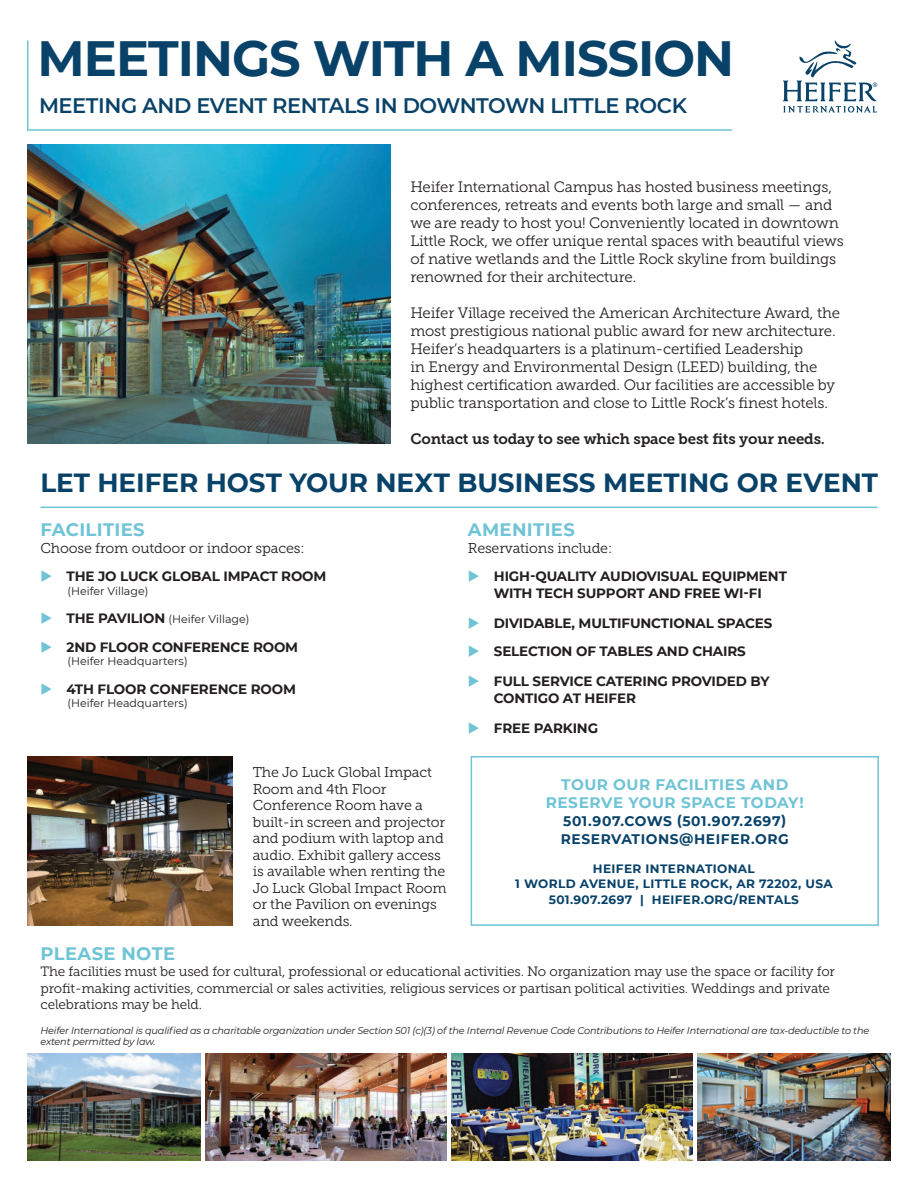
<style>
.page{position:relative;width:918px;height:1188px;background:#fff}
.page>*{position:absolute;margin:0;border:0;box-sizing:border-box;transform-origin:0 0}
.t1{font:700 49.5px "Montserrat";letter-spacing:-.02em;color:#094269}
.t2{font:700 26.25px "Montserrat";letter-spacing:-.005em;color:#094269}
.t3{font:600 21px "Montserrat";letter-spacing:-.02em;color:#094269}
.t4{font:700 18px "Montserrat";letter-spacing:.02em;color:#6fc4d5}
.t5{font:700 15.3px/18px "Montserrat";letter-spacing:.035em;color:#6fc4d5;text-align:center}
.t6{font:15px/18px "Museo Slab 300";letter-spacing:-.01em;color:#231f20}
.t7{font:15px "Museo Slab 700";letter-spacing:-.01em;color:#231f20}
.t8{font:14.25px/16.5px "Museo Slab 300";letter-spacing:-.01em;color:#231f20}
.t9{font:700 13.8px/18px "Montserrat";letter-spacing:.04em;color:#094269}
.t10{font:13.5px/16.5px "Museo Slab 300";letter-spacing:-.01em;color:#231f20}
.t11{font:700 13.5px/16.5px "Montserrat";letter-spacing:-.01em;color:#231f20;text-align:center}
.t12{font:700 12.15px/15.3px "Montserrat";letter-spacing:.03em;color:#094269;text-align:center}
.t13{font:11.1px "Montserrat";color:#231f20}
.t14{font:italic 9.75px/10.5px "Montserrat";letter-spacing:-.02em;color:#231f20}
.s1{color:#6fc4d5}
.s2{font-weight:700;font-size:13.5px}
</style>
<div class="page">
<div style="left:471px;top:756px;width:408px;height:170px;border:2px solid #6fc4d5"></div>
<hr style="left:40px;top:507px;width:838px;height:1px;background:#6fc4d5">
<hr style="left:27px;top:129px;width:705px;height:2px;background:#6fc4d5">
<img style="left:451px;top:1053px;width:242px;height:108px">
<img style="left:698px;top:1053px;width:193px;height:108px">
<img style="left:27px;top:756px;width:205px;height:170px">
<svg style="left:783px;top:40px;width:94px;height:73px"></svg>
<img style="left:27px;top:144px;width:363px;height:300px">
<img style="left:205px;top:1053px;width:242px;height:108px">
<img style="left:27px;top:1053px;width:174px;height:108px">
<hr style="left:27px;top:40px;width:1px;height:91px;background:#6fc4d5">
<h1 class="t1" style="left:38px;top:23px;width:698px">MEETINGS WITH A MISSION</h1>
<h3 class="t3" style="left:39px;top:91px;width:649px">MEETING AND EVENT RENTALS IN DOWNTOWN LITTLE ROCK</h3>
<p class="t6" style="left:410px;top:178px;width:435px">Heifer International Campus has hosted business meetings, conferences, retreats and events both large and small — and we are ready to host you! Conveniently located in downtown Little Rock, we offer unique rental spaces with beautiful views of native wetlands and the Little Rock skyline from buildings renowned for their architecture.</p>
<p class="t6" style="left:410px;top:304px;width:431px">Heifer Village received the American Architecture Award, the most prestigious national public award for new architecture.<br>Heifer’s headquarters is a platinum-certified Leadership<br>in Energy and Environmental Design (LEED) building, the highest certification awarded. Our facilities are accessible by public transportation and close to Little Rock’s finest hotels.</p>
<p class="t7" style="left:410px;top:430px;width:416px">Contact us today to see which space best fits your needs.</p>
<h2 class="t2" style="left:40px;top:464px;width:839px">LET HEIFER HOST YOUR NEXT BUSINESS MEETING OR EVENT</h2>
<p class="t4" style="left:40px;top:517px;width:106px">FACILITIES</p>
<p class="t8" style="left:40px;top:540px;width:266px">Choose from outdoor or indoor spaces:</p>
<p class="t11" style="left:40px;top:568px;width:287px"><span class="s1">◆</span> THE JO LUCK GLOBAL IMPACT ROOM</p>
<p class="t13" style="left:68px;top:583px;width:82px">(Heifer Village)</p>
<p class="t13" style="left:40px;top:612px;width:211px"><span class="s1">◆</span> <span class="s2">THE PAVILION</span> (Heifer Village)</p>
<p class="t11" style="left:40px;top:638px;width:259px"><span class="s1">◆</span> 2ND FLOOR CONFERENCE ROOM</p>
<p class="t13" style="left:68px;top:654px;width:122px">(Heifer Headquarters)</p>
<p class="t11" style="left:40px;top:680px;width:257px"><span class="s1">◆</span> 4TH FLOOR CONFERENCE ROOM</p>
<p class="t13" style="left:68px;top:696px;width:122px">(Heifer Headquarters)</p>
<p class="t8" style="left:253px;top:764px;width:196px">The Jo Luck Global Impact<br>Room and 4th Floor<br>Conference Room have a built-in screen and projector and podium with laptop and audio. Exhibit gallery access is available when renting the<br>Jo Luck Global Impact Room or the Pavilion on evenings and weekends.</p>
<p class="t4" style="left:468px;top:517px;width:108px">AMENITIES</p>
<p class="t8" style="left:468px;top:540px;width:146px">Reservations include:</p>
<p class="t11" style="left:468px;top:568px;width:321px"><span class="s1">◆</span> HIGH-QUALITY AUDIOVISUAL EQUIPMENT<br>WITH TECH SUPPORT AND FREE WI-FI</p>
<p class="t11" style="left:468px;top:614px;width:306px"><span class="s1">◆</span> DIVIDABLE, MULTIFUNCTIONAL SPACES</p>
<p class="t11" style="left:468px;top:643px;width:280px"><span class="s1">◆</span> SELECTION OF TABLES AND CHAIRS</p>
<p class="t11" style="left:494px;top:673px;width:277px;text-align:left;text-indent:-26px"><span class="s1">◆</span> FULL SERVICE CATERING PROVIDED BY<br>CONTIGO AT HEIFER</p>
<p class="t11" style="left:468px;top:719px;width:132px"><span class="s1">◆</span> FREE PARKING</p>
<p class="t5" style="left:546px;top:774px;width:260px">TOUR OUR FACILITIES AND<br>RESERVE YOUR SPACE TODAY!</p>
<p class="t9" style="left:561px;top:811px;width:230px">501.907.COWS (501.907.2697)<br>RESERVATIONS@HEIFER.ORG</p>
<p class="t12" style="left:515px;top:861px;width:319px">HEIFER INTERNATIONAL<br>1 WORLD AVENUE, LITTLE ROCK, AR 72202, USA<br>501.907.2697 | HEIFER.ORG/RENTALS</p>
<p class="t4" style="left:40px;top:941px;width:136px">PLEASE NOTE</p>
<p class="t10" style="left:40px;top:964px;width:796px">The facilities must be used for cultural, professional or educational activities. No organization may use the space or facility for profit-making activities, commercial or sales activities, religious services or partisan political activities. Weddings and private celebrations may be held.</p>
<p class="t14" style="left:40px;top:1025px;width:830px">Heifer International is qualified as a charitable organization under Section 501 (c)(3) of the Internal Revenue Code Contributions to Heifer International are tax-deductible to the extent permitted by law.</p>
</div>
